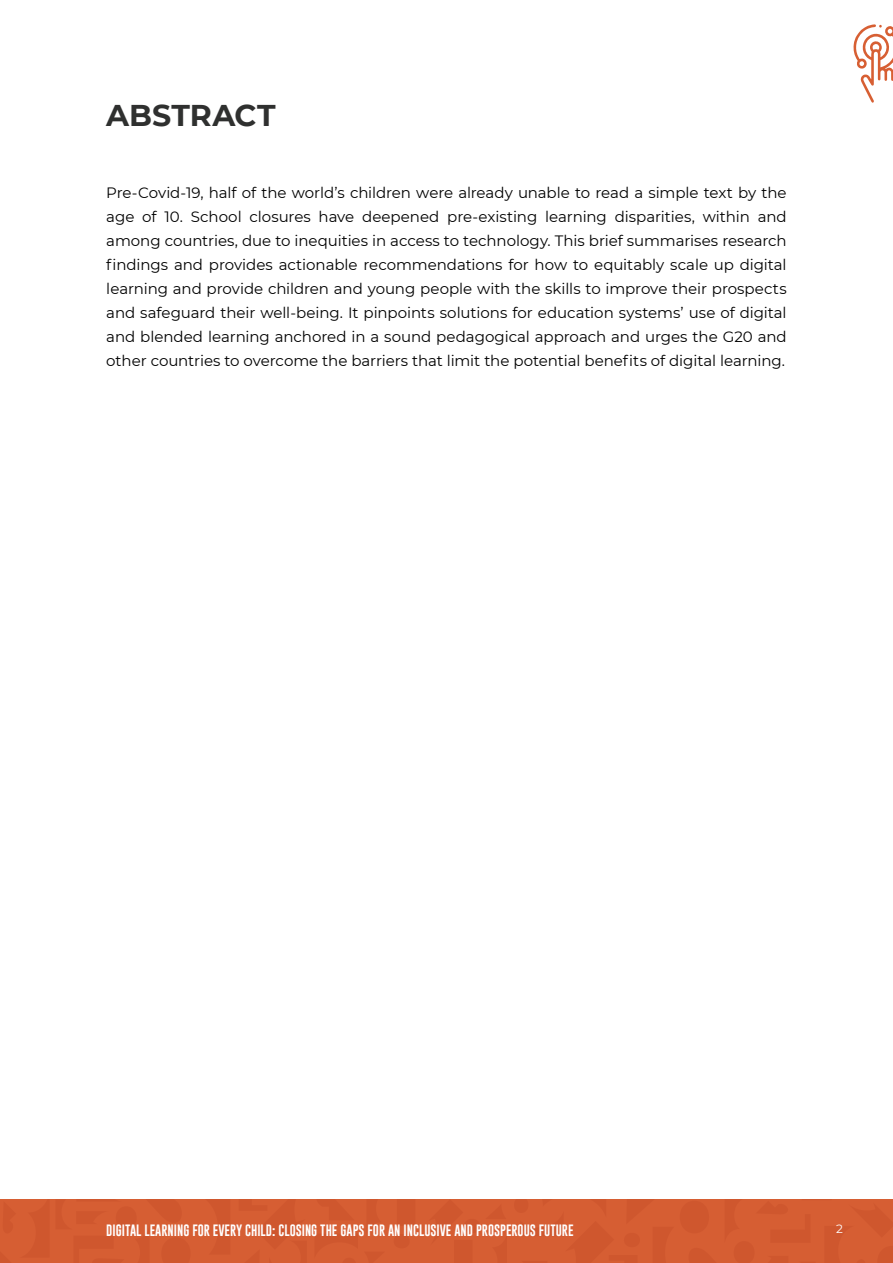
<style>
.page{position:relative;width:893px;height:1263px;background:#fff}
.page>*{position:absolute;margin:0;border:0;box-sizing:border-box;transform-origin:0 0}
.t1{font:700 30px "Montserrat";color:#2f302f}
.t2{font:15px/24px "Montserrat";letter-spacing:-.005em;color:#000;text-align:justify}
.t3{font:12px "Gobold";color:#fff}
.t4{font:12px "Montserrat";color:#fff}
</style>
<div class="page">
<div style="left:0;top:1199px;width:893px;height:64px;background:#d65e33"></div>
<svg style="left:853px;top:24px;width:40px;height:79px"></svg>
<h1 class="t1" style="left:106px;top:94px;width:171px">ABSTRACT</h1>
<p class="t2" style="left:106px;top:180px;width:682px">Pre-Covid-19, half of the world’s children were already unable to read a simple text by the age of 10. School closures have deepened pre-existing learning disparities, within and among countries, due to inequities in access to technology. This brief summarises research findings and provides actionable recommendations for how to equitably scale up digital learning and provide children and young people with the skills to improve their prospects and safeguard their well-being. It pinpoints solutions for education systems’ use of digital and blended learning anchored in a sound pedagogical approach and urges the G20 and other countries to overcome the barriers that limit the potential benefits of digital learning.</p>
<p class="t3" style="left:106px;top:1223px;width:469px">DIGITAL LEARNING FOR EVERY CHILD: CLOSING THE GAPS FOR AN INCLUSIVE AND PROSPEROUS FUTURE</p>
<p class="t4" style="left:836px;top:1221px;width:8px">2</p>
</div>
